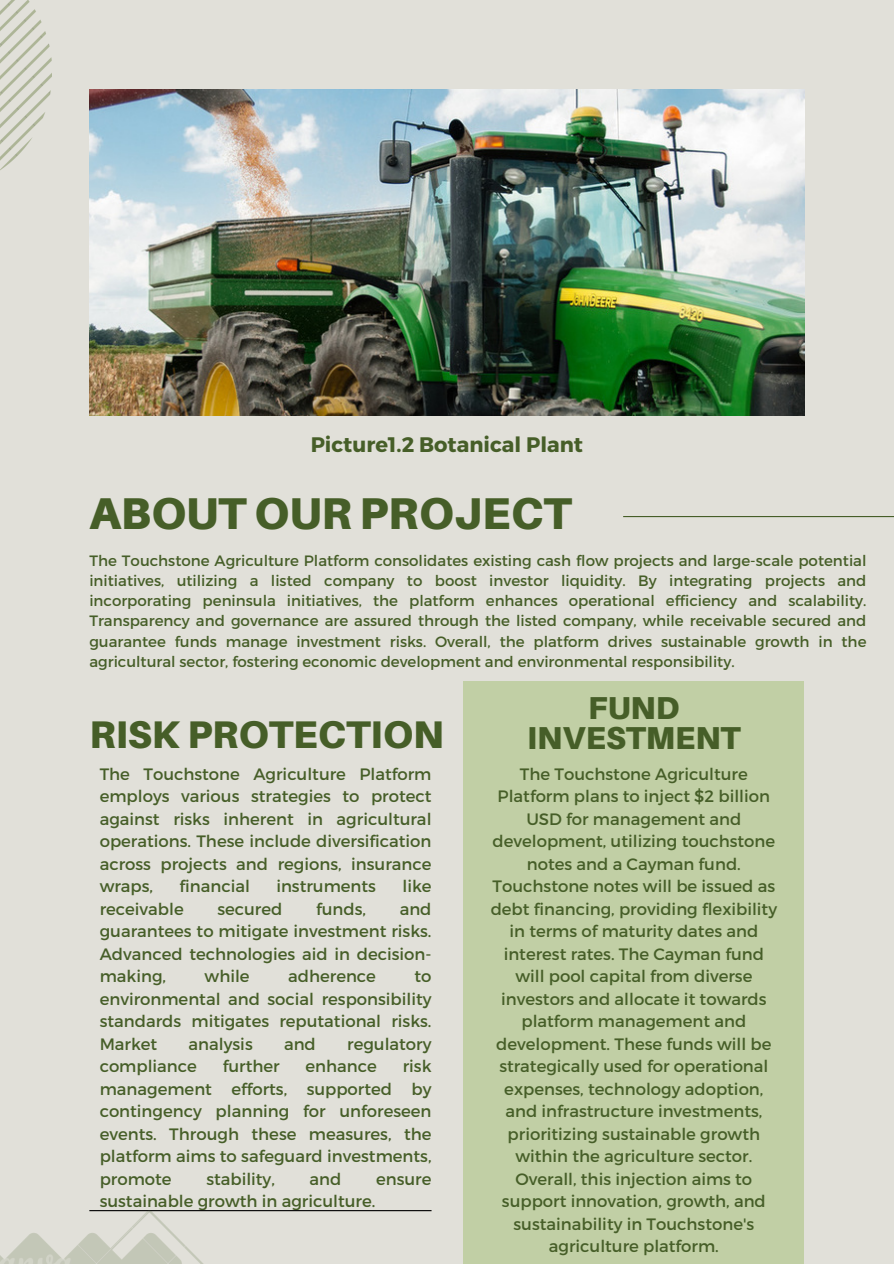
<style>
.page{position:relative;width:894px;height:1264px;background:#fff}
.page>*{position:absolute;margin:0;border:0;box-sizing:border-box;transform-origin:0 0}
.t1{font:900 44.55px "Aileron";color:#465e28}
.t2{font:900 38.55px "Aileron";color:#465e28}
.t3{font:900 31.65px/30.3px "Aileron";color:#465e28;text-align:center}
.t4{font:700 21px "Montserrat";color:#465e28}
.t5{font:16.5px/22.5px "Montserrat";color:#465e28;text-align:justify}
.t6{font:15px/20.2px "Montserrat";color:#465e28;text-align:justify}
</style>
<div class="page">
<div style="left:0;top:0;width:893px;height:1263px;background:#e1e0d9"></div>
<img style="left:89px;top:89px;width:715px;height:327px">
<div style="left:463px;top:681px;width:341px;height:582px;background:#c1cfa5"></div>
<hr style="left:89px;top:1209px;width:342px;height:2px;background:#000">
<hr style="left:623px;top:516px;width:270px;height:1px;background:#465e28">
<img style="left:0;top:0;width:51px;height:170px">
<img style="left:0;top:1209px;width:203px;height:54px">
<h1 class="t4" style="left:310px;top:431px;width:274px">Picture1.2 Botanical Plant</h1>
<h2 class="t1" style="left:89px;top:486px;width:483px">ABOUT OUR PROJECT</h2>
<p class="t6" style="left:89px;top:549px;width:778px">The Touchstone Agriculture Platform consolidates existing cash flow projects and large-scale potential initiatives, utilizing a listed company to boost investor liquidity. By integrating projects and incorporating peninsula initiatives, the platform enhances operational efficiency and scalability.<br>Transparency and governance are assured through the listed company, while receivable secured and guarantee funds manage investment risks. Overall, the platform drives sustainable growth in the agricultural sector, fostering economic development and environmental responsibility.</p>
<p class="t2" style="left:89px;top:710px;width:356px">RISK PROTECTION</p>
<h4 class="t5" style="left:100px;top:761px;width:333px">The Touchstone Agriculture Platform employs various strategies to protect against risks inherent in agricultural operations. These include diversification across projects and regions, insurance wraps,</h4>
<h4 class="t5" style="left:179px;top:874px;width:72px">financial</h4>
<h4 class="t5" style="left:276px;top:874px;width:101px">instruments</h4>
<h4 class="t5" style="left:402px;top:874px;width:31px">like</h4>
<h4 class="t5" style="left:100px;top:896px;width:85px">receivable</h4>
<h4 class="t5" style="left:217px;top:896px;width:66px">secured</h4>
<h4 class="t5" style="left:316px;top:896px;width:51px">funds,</h4>
<h4 class="t5" style="left:100px;top:896px;width:333px;text-indent:300px">and guarantees to mitigate investment risks.<br>Advanced technologies aid in decision&shy;making,</h4>
<h4 class="t5" style="left:204px;top:964px;width:46px">while</h4>
<h4 class="t5" style="left:288px;top:964px;width:89px">adherence</h4>
<h4 class="t5" style="left:100px;top:964px;width:333px;text-indent:315px">to environmental and social responsibility standards mitigates reputational risks.<br>Market</h4>
<h4 class="t5" style="left:188px;top:1031px;width:66px">analysis</h4>
<h4 class="t5" style="left:284px;top:1031px;width:33px">and</h4>
<h4 class="t5" style="left:347px;top:1031px;width:86px">regulatory</h4>
<h4 class="t5" style="left:100px;top:1054px;width:99px">compliance</h4>
<h4 class="t5" style="left:223px;top:1054px;width:58px">further</h4>
<h4 class="t5" style="left:305px;top:1054px;width:73px">enhance</h4>
<h4 class="t5" style="left:100px;top:1054px;width:333px;text-indent:303px">risk management efforts, supported by contingency planning for unforeseen events. Through these measures, the platform aims to safeguard investments, promote</h4>
<h4 class="t5" style="left:206px;top:1166px;width:70px">stability,</h4>
<h4 class="t5" style="left:309px;top:1166px;width:33px">and</h4>
<h4 class="t5" style="left:376px;top:1166px;width:57px">ensure</h4>
<h4 class="t5" style="left:100px;top:1189px;width:277px">sustainable growth in agriculture.</h4>
<p class="t3" style="left:527px;top:691px;width:215px">FUND<br>INVESTMENT</p>
<p class="t5" style="left:490px;top:761px;width:288px;text-align:center">The Touchstone Agriculture<br>Platform plans to inject $2 billion<br>USD for management and development, utilizing touchstone notes and a Cayman fund.<br>Touchstone notes will be issued as debt financing, providing flexibility in terms of maturity dates and interest rates. The Cayman fund will pool capital from diverse investors and allocate it towards platform management and development. These funds will be strategically used for operational expenses, technology adoption, and infrastructure investments, prioritizing sustainable growth within the agriculture sector.<br>Overall, this injection aims to support innovation, growth, and sustainability in Touchstone's agriculture platform.</p>
</div>
